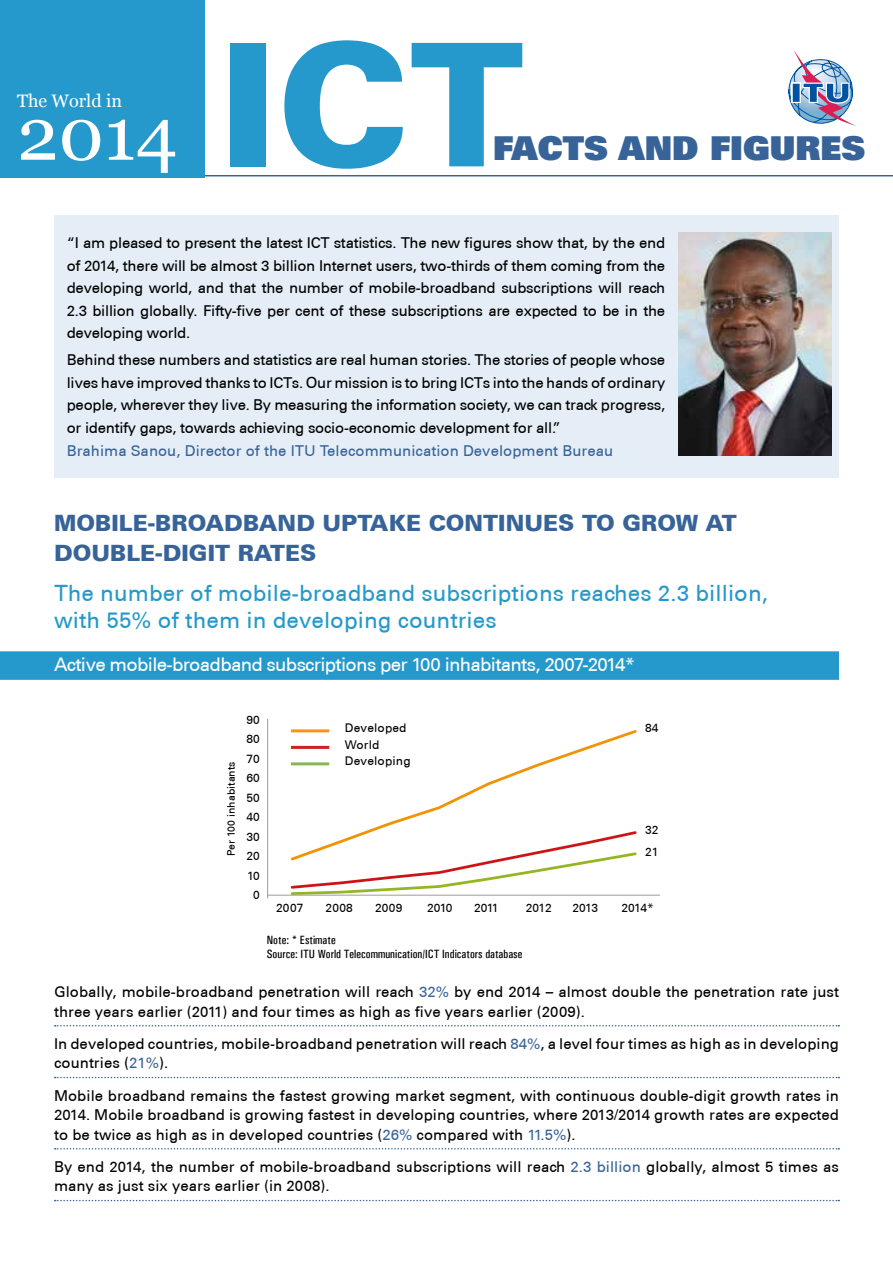
<style>
.page{position:relative;width:893px;height:1263px;background:#fff}
.page>*{position:absolute;margin:0;border:0;box-sizing:border-box;transform-origin:0 0}
.t1{font:900 171px "Univers CE";color:#2599cb}
.t2{font:74.1px "Georgia";color:#fff}
.t3{font:900 33px "Univers LT";color:#376398}
.t4{font:500 22.5px/27px "Univers CE";color:#2599cb}
.t5{font:900 22.5px/30px "Univers CE";color:#376398}
.t6{font:500 18.75px "Univers CE";letter-spacing:-.04em;color:#fff}
.t7{font:18px "Georgia";color:#fff}
.t8{font:500 15px/22.5px "Univers CE";color:#000}
.t9{font:500 15px "Univers CE";color:#376398}
.t10{font:500 12px/19.5px "Univers CE";color:#000}
.t11{font:12px/14.4px "Univers Condensed";color:#000}
.t12{font:500 10.5px "Univers CE";color:#000}
.s1{color:#376398}
</style>
<div class="page">
<div style="left:0;top:651px;width:839px;height:29px;background:#2599cb"></div>
<svg style="left:55px;top:1025px;width:784px;height:1px"></svg>
<svg style="left:55px;top:1077px;width:784px;height:1px"></svg>
<svg style="left:55px;top:1148px;width:784px;height:1px"></svg>
<svg style="left:55px;top:1200px;width:784px;height:1px"></svg>
<div style="left:54px;top:215px;width:785px;height:263px;background:#e5eef6"></div>
<svg style="left:204px;top:0;width:689px;height:176px"></svg>
<div style="left:0;top:0;width:204px;height:177px;background:#2599cb"></div>
<svg style="left:784px;top:50px;width:74px;height:78px"></svg>
<img style="left:678px;top:232px;width:153px;height:223px">
<svg style="left:291px;top:729px;width:346px;height:100px"></svg>
<svg style="left:289px;top:829px;width:349px;height:66px"></svg>
<hr style="left:267px;top:719px;width:1px;height:179px;background:#9d9c9c">
<hr style="left:268px;top:895px;width:392px;height:1px;background:#9d9c9c">
<hr style="left:291px;top:729px;width:38px;height:3px;background:#f7941e">
<hr style="left:291px;top:746px;width:38px;height:3px;background:#ce2026">
<hr style="left:291px;top:762px;width:38px;height:3px;background:#86b850">
<p class="t7" style="left:17px;top:89px;width:107px">The World in</p>
<h2 class="t2" style="left:17px;top:89px;width:162px">2014</h2>
<h1 class="t1" style="left:220px;top:2px;width:306px">ICT</h1>
<h3 class="t3" style="left:493px;top:126px;width:373px">FACTS AND FIGURES</h3>
<p class="t8" style="left:67px;top:232px;width:600px;text-align:justify">“I am pleased to present the latest ICT statistics. The new figures show that, by the end of 2014, there will be almost 3 billion Internet users, two-thirds of them coming from the developing world, and that the number of mobile-broadband subscriptions will reach 2.3 billion globally. Fifty-five per cent of these subscriptions are expected to be in the developing world.</p>
<p class="t8" style="left:67px;top:349px;width:600px;text-align:justify">Behind these numbers and statistics are real human stories. The stories of people whose lives have improved thanks to ICTs. Our mission is to bring ICTs into the hands of ordinary people, wherever they live. By measuring the information society, we can track progress, or identify gaps, towards achieving socio-economic development for all.”</p>
<p class="t9" style="left:67px;top:442px;width:548px">Brahima Sanou, Director of the ITU Telecommunication Development Bureau</p>
<h3 class="t5" style="left:54px;top:508px;width:684px">MOBILE-BROADBAND UPTAKE CONTINUES TO GROW AT<br>DOUBLE-DIGIT RATES</h3>
<h3 class="t4" style="left:54px;top:580px;width:715px">The number of mobile-broadband subscriptions reaches 2.3 billion, with 55% of them in developing countries</h3>
<p class="t6" style="left:54px;top:654px;width:583px">Active mobile-broadband subscriptions per 100 inhabitants, 2007-2014*</p>
<p class="t12" style="left:225px;top:856px;width:96px;rotate:-90deg">Per 100 inhabitants</p>
<p class="t10" style="left:247px;top:710px;width:15px;text-align:center">90<br>80<br>70<br>60<br>50<br>40<br>30<br>20<br>10<br>0</p>
<p class="t10" style="left:345px;top:720px;width:67px;line-height:16.5px">Developed<br>World<br>Developing</p>
<p class="t10" style="left:645px;top:718px;width:15px">84</p>
<p class="t10" style="left:645px;top:819px;width:15px;line-height:22.4px">32<br>21</p>
<p class="t10" style="left:276px;top:898px;width:29px">2007</p>
<p class="t10" style="left:326px;top:898px;width:29px">2008</p>
<p class="t10" style="left:375px;top:898px;width:29px">2009</p>
<p class="t10" style="left:427px;top:898px;width:27px">2010</p>
<p class="t10" style="left:474px;top:898px;width:26px">2011</p>
<p class="t10" style="left:526px;top:898px;width:27px">2012</p>
<p class="t10" style="left:572px;top:898px;width:27px">2013</p>
<p class="t10" style="left:622px;top:898px;width:34px">2014*</p>
<p class="t11" style="left:267px;top:932px;width:257px">Note: * Estimate<br>Source: ITU World Telecommunication/ICT Indicators database</p>
<p class="t8" style="left:54px;top:982px;width:786px;line-height:19.5px">Globally, mobile-broadband penetration will reach <span class="s1">32%</span> by end 2014 – almost double the penetration rate just three years earlier (2011) and four times as high as five years earlier (2009).</p>
<p class="t8" style="left:54px;top:1034px;width:786px;line-height:19.5px">In developed countries, mobile-broadband penetration will reach <span class="s1">84%</span>, a level four times as high as in developing countries (<span class="s1">21%</span>).</p>
<p class="t8" style="left:54px;top:1086px;width:786px;line-height:19.5px;text-align:justify">Mobile broadband remains the fastest growing market segment, with continuous double-digit growth rates in 2014. Mobile broadband is growing fastest in developing countries, where 2013/2014 growth rates are expected to be twice as high as in developed countries (<span class="s1">26%</span> compared with <span class="s1">11.5%</span>).</p>
<p class="t8" style="left:54px;top:1157px;width:786px;line-height:19.5px">By end 2014, the number of mobile-broadband subscriptions will reach <span class="s1">2.3 billion</span> globally, almost 5 times as many as just six years earlier (in 2008).</p>
</div>
